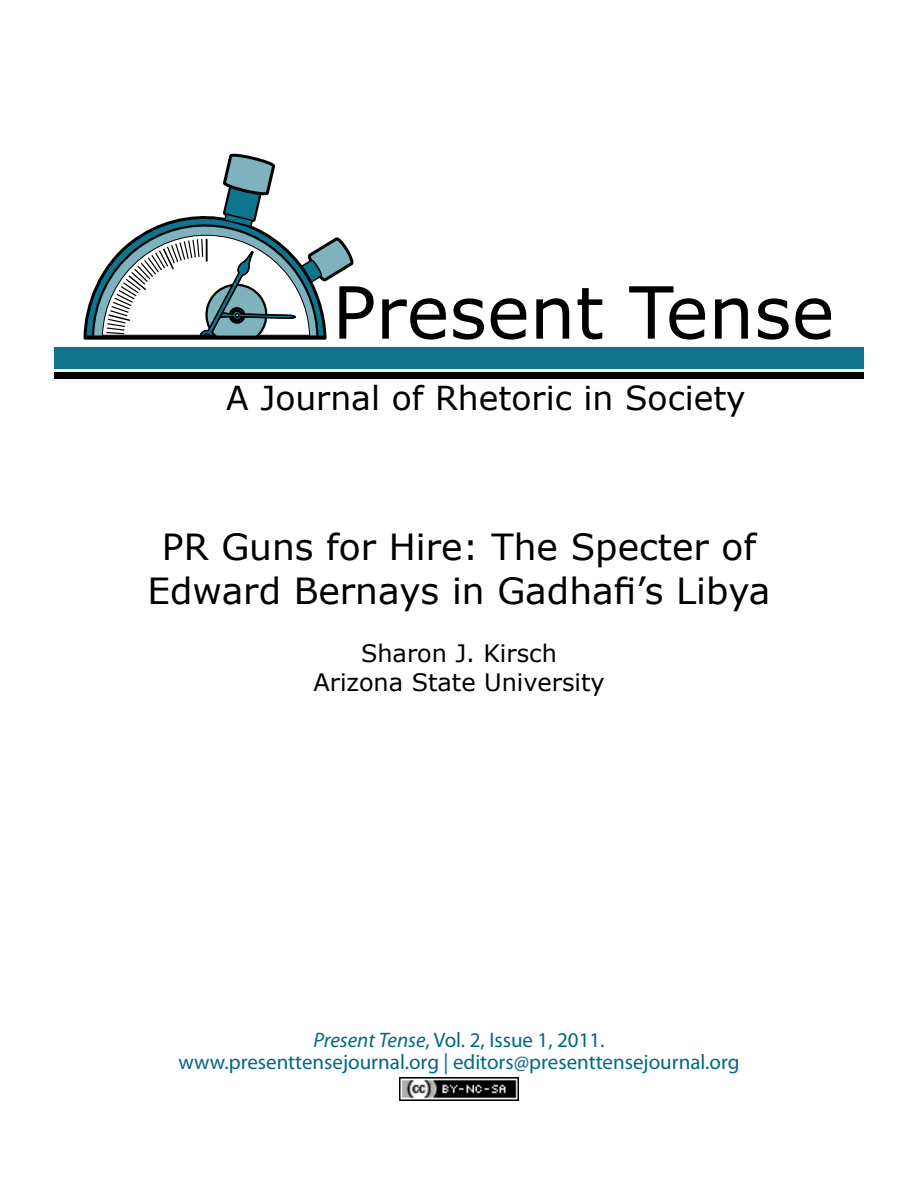
<style>
.page{position:relative;width:918px;height:1188px;background:#fff}
.page>*{position:absolute;margin:0;border:0;box-sizing:border-box;transform-origin:0 0}
.t1{font:72px "Verdana";color:#000}
.t2{font:36px/43.2px "Verdana";color:#000;text-align:center}
.t3{font:33px "Verdana";color:#000}
.t4{font:24px/28.8px "Verdana";color:#000;text-align:center}
.t5{font:21px "Myriad Pro";color:#016882}
.s1{font-style:italic}
</style>
<div class="page">
<img style="left:399px;top:1078px;width:120px;height:22px">
<div style="left:54px;top:347px;width:810px;height:21px;background:#0f758f"></div>
<svg style="left:83px;top:154px;width:271px;height:186px"></svg>
<hr style="left:86px;top:336px;width:237px;height:1px;background:#000">
<div style="left:54px;top:373px;width:810px;height:6px;background:#000"></div>
<h1 class="t1" style="left:332px;top:263px;width:504px">Present Tense</h1>
<h3 class="t3" style="left:226px;top:375px;width:521px">A Journal of Rhetoric in Society</h3>
<h2 class="t2" style="left:147px;top:525px;width:625px">PR Guns for Hire: The Specter of<br>Edward Bernays in Gadhafi’s Libya</h2>
<p class="t4" style="left:313px;top:638px;width:293px">Sharon J. Kirsch<br>Arizona State University</p>
<p class="t5" style="left:313px;top:1027px;width:293px"><span class="s1">Present Tense</span>, Vol. 2, Issue 1, 2011.</p>
<p class="t5" style="left:178px;top:1049px;width:563px">www.presenttensejournal.org | editors@presenttensejournal.org</p>
</div>
